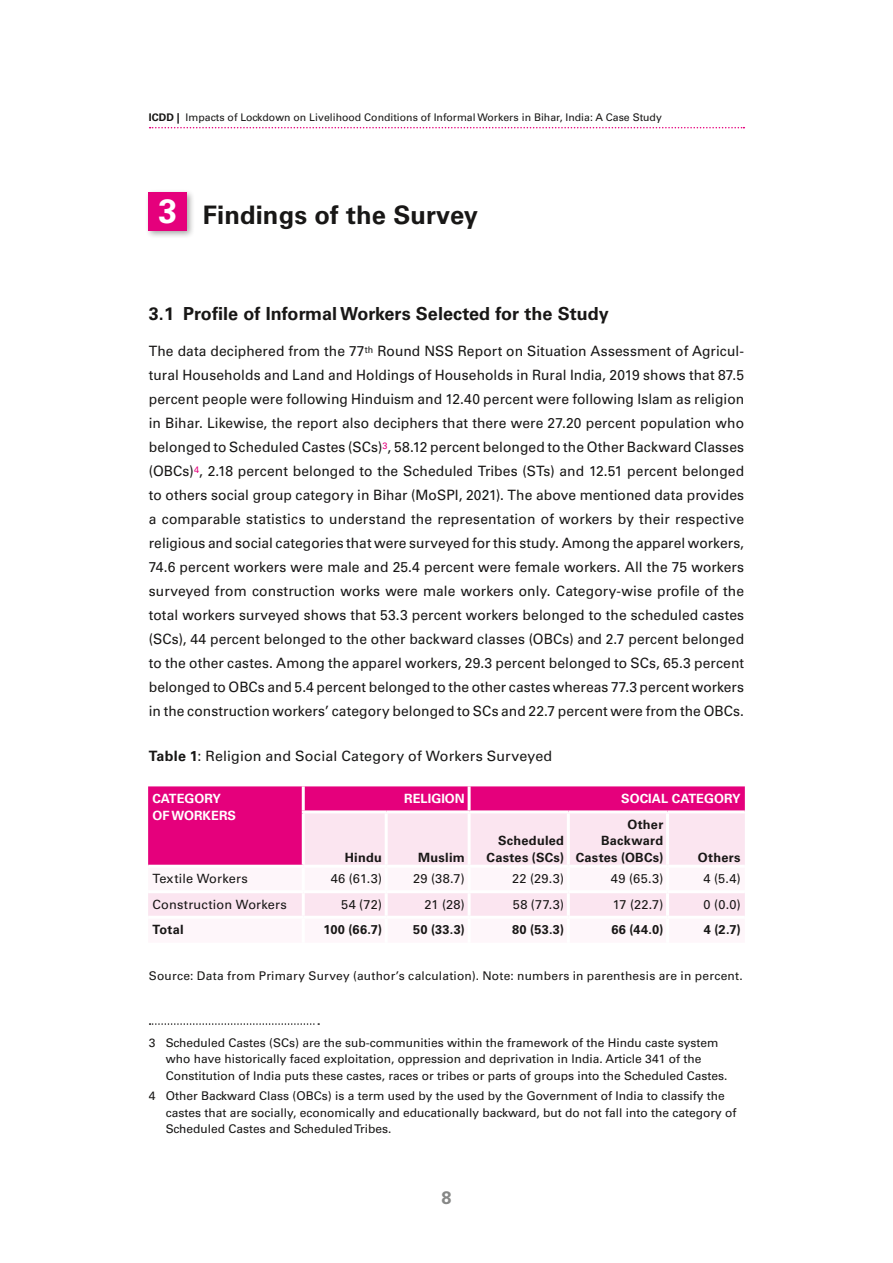
<style>
.page{position:relative;width:893px;height:1263px;background:#fff}
.page>*{position:absolute;margin:0;border:0;box-sizing:border-box;transform-origin:0 0}
.t1{font:700 25.5px "Univers LT";letter-spacing:.005em;color:#181716}
.t2{font:700 18px "Univers LT";letter-spacing:.005em;color:#181716}
.t3{font:700 18px "Univers LT";color:#868786}
.t4{font:14.25px/24px "Univers LT";letter-spacing:.005em;color:#181716;text-align:justify}
.t5{font:700 12.75px/16.5px "Univers LT";letter-spacing:.02em;color:#181716;text-align:right}
.t6{font:12.75px "Univers LT";letter-spacing:.015em;color:#181716}
.t7{font:700 12.75px/16.5px "Univers LT";letter-spacing:.005em;color:#fff}
.t8{font:12px/16.5px "Univers LT";color:#181716}
.t9{font:12px "Univers LT";letter-spacing:.02em;color:#181716}
.t10{font:10.5px "Univers LT";color:#181716}
.s1{font-weight:700}
.s2{font-size:33.75px;color:#fff}
</style>
<div class="page">
<svg style="left:150px;top:127px;width:594px;height:1px"></svg>
<div style="left:145px;top:189px;width:50px;height:50px;background:#181716;opacity:.4"></div>
<div style="left:149px;top:193px;width:38px;height:38px;background:#e5007c"></div>
<div style="left:148px;top:786px;width:597px;height:26px;background:#e5007c"></div>
<svg style="left:148px;top:812px;width:597px;height:53px;background:#f5a8d1"></svg>
<div style="left:148px;top:893px;width:597px;height:23px;background:#fbe5f0"></div>
<hr style="left:302px;top:786px;width:3px;height:24px;background:#fff">
<hr style="left:468px;top:786px;width:3px;height:24px;background:#fff">
<hr style="left:302px;top:810px;width:84px;height:3px;background:#fff">
<hr style="left:302px;top:813px;width:3px;height:52px;background:#fff">
<hr style="left:386px;top:810px;width:83px;height:3px;background:#fff">
<hr style="left:385px;top:813px;width:3px;height:52px;background:#fff">
<hr style="left:469px;top:810px;width:99px;height:3px;background:#fff">
<hr style="left:468px;top:813px;width:3px;height:52px;background:#fff">
<hr style="left:568px;top:810px;width:100px;height:3px;background:#fff">
<hr style="left:567px;top:813px;width:3px;height:52px;background:#fff">
<hr style="left:668px;top:810px;width:77px;height:3px;background:#fff">
<hr style="left:666px;top:813px;width:3px;height:52px;background:#fff">
<hr style="left:302px;top:893px;width:3px;height:23px;background:#fff">
<hr style="left:385px;top:893px;width:3px;height:23px;background:#fff">
<hr style="left:468px;top:893px;width:3px;height:23px;background:#fff">
<hr style="left:567px;top:893px;width:3px;height:23px;background:#fff">
<hr style="left:666px;top:893px;width:3px;height:23px;background:#fff">
<svg style="left:150px;top:1023px;width:169px;height:2px"></svg>
<p class="t10" style="left:149px;top:111px;width:515px"><span class="s1">ICDD |</span> Impacts of Lockdown on Livelihood Conditions of Informal Workers in Bihar, India: A Case Study</p>
<h1 class="t1" style="left:159px;top:200px;width:321px"><span class="s2">3</span> Findings of the Survey</h1>
<p class="t2" style="left:149px;top:303px;width:461px">3.1 Profile of Informal Workers Selected for the Study</p>
<p class="t4" style="left:149px;top:339px;width:597px">The data deciphered from the 77<sup>th</sup> Round NSS Report on Situation Assessment of Agricul&shy;tural Households and Land and Holdings of Households in Rural India, 2019 shows that 87.5 percent people were following Hinduism and 12.40 percent were following Islam as religion in Bihar. Likewise, the report also deciphers that there were 27.20 percent population who belonged to Scheduled Castes (SCs)<sup>3</sup>, 58.12 percent belonged to the Other Backward Classes (OBCs)<sup>4</sup>, 2.18 percent belonged to the Scheduled Tribes (STs) and 12.51 percent belonged to others social group category in Bihar (MoSPI, 2021). The above mentioned data provides a comparable statistics to understand the representation of workers by their respective religious and social categories that were surveyed for this study. Among the apparel workers, 74.6 percent workers were male and 25.4 percent were female workers. All the 75 workers surveyed from construction works were male workers only. Category-wise profile of the total workers surveyed shows that 53.3 percent workers belonged to the scheduled castes (SCs), 44 percent belonged to the other backward classes (OBCs) and 2.7 percent belonged to the other castes. Among the apparel workers, 29.3 percent belonged to SCs, 65.3 percent belonged to OBCs and 5.4 percent belonged to the other castes whereas 77.3 percent workers in the construction workers’ category belonged to SCs and 22.7 percent were from the OBCs.</p>
<p class="t4" style="left:149px;top:744px;width:405px"><span class="s1">Table 1</span>: Religion and Social Category of Workers Surveyed</p>
<p class="t7" style="left:152px;top:791px;width:85px">CATEGORY<br>OF WORKERS</p>
<p class="t7" style="left:404px;top:791px;width:62px">RELIGION</p>
<p class="t7" style="left:621px;top:791px;width:121px">SOCIAL CATEGORY</p>
<p class="t5" style="left:345px;top:849px;width:39px">Hindu</p>
<p class="t5" style="left:418px;top:849px;width:48px">Muslim</p>
<p class="t5" style="left:576px;top:816px;width:89px">Other<br>Backward<br>Castes (OBCs)</p>
<p class="t5" style="left:487px;top:833px;width:79px">Scheduled<br>Castes (SCs)</p>
<p class="t5" style="left:698px;top:849px;width:44px">Others</p>
<p class="t6" style="left:152px;top:871px;width:97px">Textile Workers</p>
<p class="t6" style="left:331px;top:871px;width:53px">46 (61.3)</p>
<p class="t6" style="left:413px;top:871px;width:53px">29 (38.7)</p>
<p class="t6" style="left:512px;top:871px;width:53px">22 (29.3)</p>
<p class="t6" style="left:611px;top:871px;width:54px">49 (65.3)</p>
<p class="t6" style="left:703px;top:871px;width:39px">4 (5.4)</p>
<p class="t6" style="left:152px;top:897px;width:136px">Construction Workers</p>
<p class="t6" style="left:341px;top:897px;width:42px">54 (72)</p>
<p class="t6" style="left:424px;top:897px;width:42px">21 (28)</p>
<p class="t6" style="left:513px;top:897px;width:53px">58 (77.3)</p>
<p class="t6" style="left:613px;top:897px;width:52px">17 (22.7)</p>
<p class="t6" style="left:704px;top:897px;width:39px">0 (0.0)</p>
<p class="t5" style="left:152px;top:921px;width:33px">Total</p>
<p class="t5" style="left:323px;top:921px;width:60px">100 (66.7)</p>
<p class="t5" style="left:413px;top:921px;width:53px">50 (33.3)</p>
<p class="t5" style="left:512px;top:921px;width:53px">80 (53.3)</p>
<p class="t5" style="left:611px;top:921px;width:53px">66 (44.0)</p>
<p class="t5" style="left:704px;top:921px;width:38px">4 (2.7)</p>
<p class="t9" style="left:149px;top:968px;width:596px">Source: Data from Primary Survey (author’s calculation). Note: numbers in parenthesis are in percent.</p>
<p class="t8" style="left:166px;top:1034px;width:563px;text-indent:-17px">3 Scheduled Castes (SCs) are the sub-communities within the framework of the Hindu caste system who have historically faced exploitation, oppression and deprivation in India. Article 341 of the<br>Constitution of India puts these castes, races or tribes or parts of groups into the Scheduled Castes.</p>
<p class="t8" style="left:166px;top:1088px;width:572px;text-indent:-17px">4 Other Backward Class (OBCs) is a term used by the used by the Government of India to classify the castes that are socially, economically and educationally backward, but do not fall into the category of<br>Scheduled Castes and Scheduled Tribes.</p>
<p class="t3" style="left:441px;top:1187px;width:12px">8</p>
</div>
